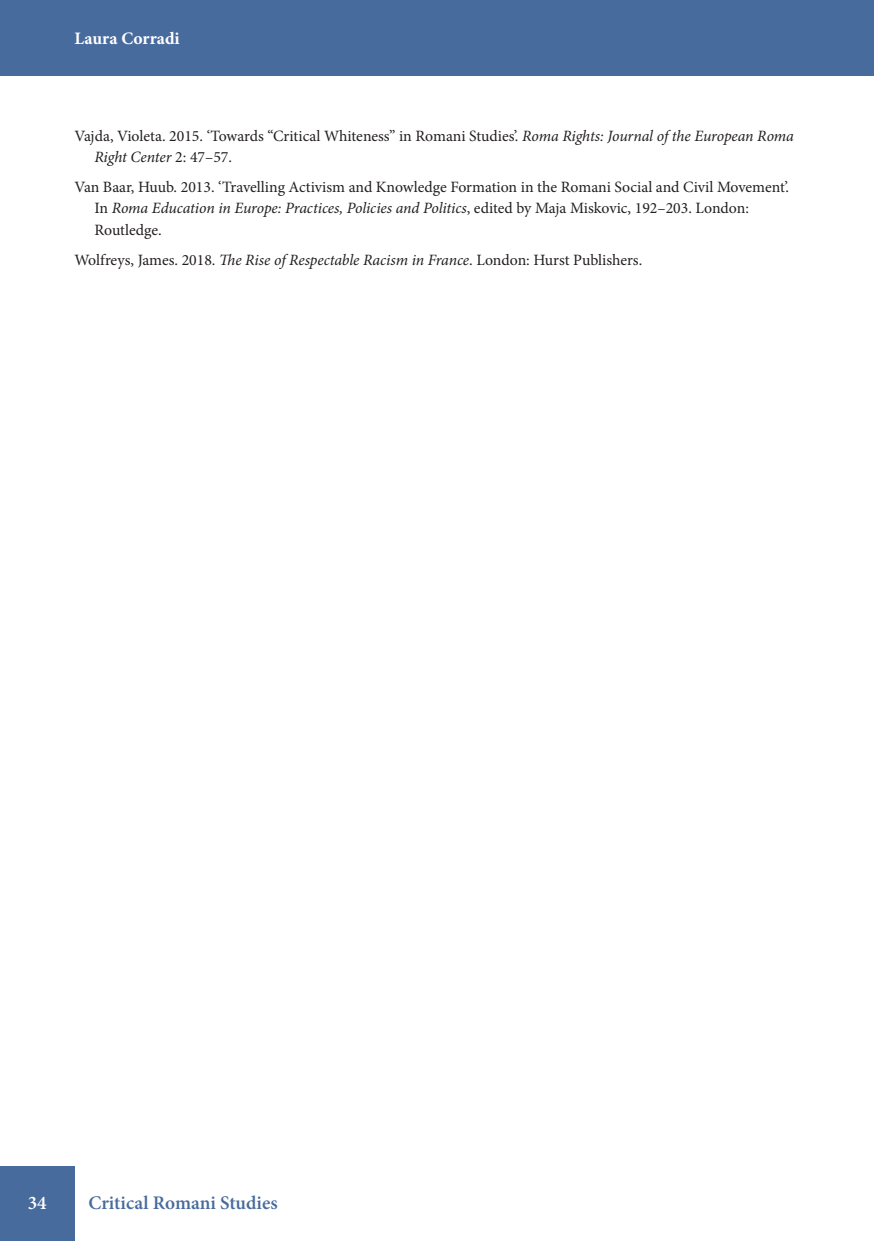
<style>
.page{position:relative;width:874px;height:1241px;background:#fff}
.page>*{position:absolute;margin:0;border:0;box-sizing:border-box;transform-origin:0 0}
.t1{font:600 19.25px "Minion Pro";color:#486b9d}
.t2{font:600 19.25px "Minion Pro";color:#fff}
.t3{font:700 17.5px "Minion Pro";color:#fff}
.references{font:15.75px/21px "Minion Pro";color:#231f20}
.s1{font-style:italic}
</style>
<div class="page">
<div style="left:0;top:0;width:873px;height:75px;background:#486b9d"></div>
<div style="left:0;top:1166px;width:74px;height:74px;background:#486b9d"></div>
<p class="t3" style="left:74px;top:26px;width:107px">Laura Corradi</p>
<p class="references" style="left:94px;top:125px;width:700px;text-indent:-20px">Vajda, Violeta. 2015. ‘Towards “Critical Whiteness” in Romani Studies’. <span class="s1">Roma Rights: Journal of the European Roma<br>Right Center</span> 2: 47–57.</p>
<p class="references" style="left:94px;top:177px;width:696px;text-indent:-20px">Van Baar, Huub. 2013. ‘Travelling Activism and Knowledge Formation in the Romani Social and Civil Movement’.<br>In <span class="s1">Roma Education in Europe: Practices, Policies and Politics</span>, edited by Maja Miskovic, 192–203. London:<br>Routledge.</p>
<p class="references" style="left:74px;top:250px;width:569px">Wolfreys, James. 2018. <span class="s1">The Rise of Respectable Racism in France</span>. London: Hurst Publishers.</p>
<p class="t2" style="left:28px;top:1189px;width:20px">34</p>
<p class="t1" style="left:88px;top:1189px;width:191px">Critical Romani Studies</p>
</div>
